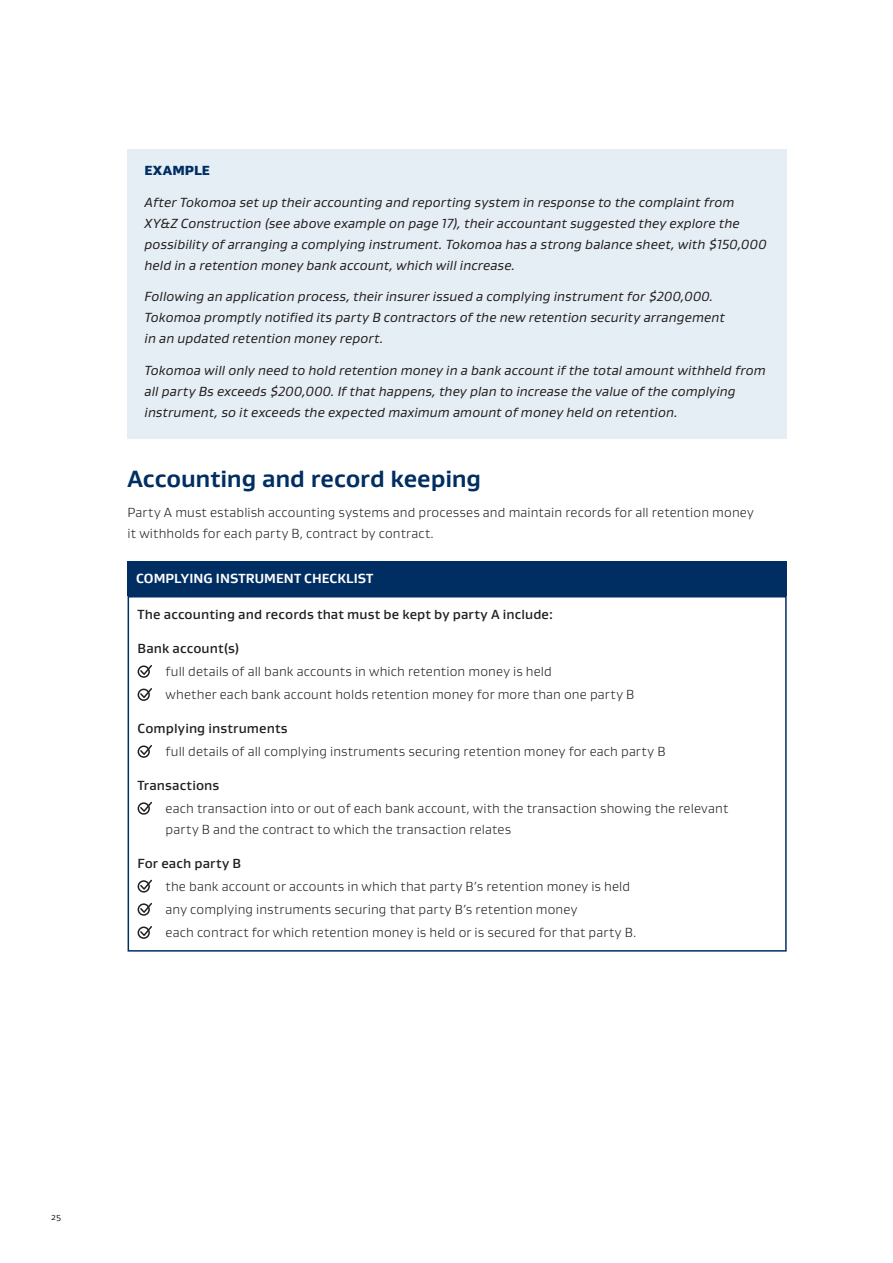
<style>
.page{position:relative;width:893px;height:1263px;background:#fff}
.page>*{position:absolute;margin:0;border:0;box-sizing:border-box;transform-origin:0 0}
._2_Header{font:700 24px "Gustan";letter-spacing:-.005em;color:#002e63}
._5_Body{font:italic 13.5px/21px "Gustan";letter-spacing:.005em;color:#231f20}
.Table_Body{font:300 13.5px/21px "Gustan";letter-spacing:.01em;color:#231f20}
._5_Body-2{font:300 13.5px/21px "Gustan";letter-spacing:.01em;color:#231f20}
.Table_Body-2{font:500 13.5px "Gustan";letter-spacing:.01em;color:#231f20}
._5_Body-3{font:700 13.5px "Gustan";letter-spacing:.005em;color:#fff}
.EXAMPLE{font:900 13.5px "Gustan";letter-spacing:.01em;color:#002e63}
.t1{font:9px "Gustan";color:#231f20}
</style>
<div class="page">
<div style="left:128px;top:149px;width:659px;height:289px;background:#e6eef5"></div>
<div style="left:128px;top:561px;width:659px;height:35px;background:#002e63"></div>
<div style="left:138px;top:665px;width:12px;height:13px;border:2px solid #231f20;border-radius:50%"></div>
<svg style="left:139px;top:665px;width:13px;height:11px"></svg>
<div style="left:138px;top:689px;width:12px;height:12px;border:2px solid #231f20;border-radius:50%"></div>
<svg style="left:139px;top:688px;width:13px;height:12px"></svg>
<div style="left:138px;top:745px;width:12px;height:13px;border:2px solid #231f20;border-radius:50%"></div>
<svg style="left:139px;top:745px;width:13px;height:11px"></svg>
<div style="left:138px;top:802px;width:12px;height:13px;border:2px solid #231f20;border-radius:50%"></div>
<svg style="left:139px;top:801px;width:13px;height:12px"></svg>
<div style="left:138px;top:880px;width:12px;height:12px;border:2px solid #231f20;border-radius:50%"></div>
<svg style="left:139px;top:879px;width:13px;height:12px"></svg>
<div style="left:138px;top:903px;width:12px;height:13px;border:2px solid #231f20;border-radius:50%"></div>
<svg style="left:139px;top:902px;width:13px;height:12px"></svg>
<div style="left:138px;top:926px;width:12px;height:13px;border:2px solid #231f20;border-radius:50%"></div>
<svg style="left:139px;top:926px;width:13px;height:11px"></svg>
<div style="left:128px;top:596px;width:659px;height:355px;border:2px solid #002e63"></div>
<h4 class="EXAMPLE" style="left:145px;top:161px;width:67px">EXAMPLE</h4>
<p class="_5_Body" style="left:145px;top:191px;width:624px">After Tokomoa set up their accounting and reporting system in response to the complaint from XY&amp;Z Construction (see above example on page 17), their accountant suggested they explore the possibility of arranging a complying instrument. Tokomoa has a strong balance sheet, with $150,000 held in a retention money bank account, which will increase.</p>
<p class="_5_Body" style="left:145px;top:286px;width:582px">Following an application process, their insurer issued a complying instrument for $200,000.<br>Tokomoa promptly notified its party B contractors of the new retention security arrangement in an updated retention money report.</p>
<p class="_5_Body" style="left:145px;top:359px;width:623px">Tokomoa will only need to hold retention money in a bank account if the total amount withheld from all party Bs exceeds $200,000. If that happens, they plan to increase the value of the complying instrument, so it exceeds the expected maximum amount of money held on retention.</p>
<h2 class="_2_Header" style="left:128px;top:463px;width:355px">Accounting and record keeping</h2>
<p class="_5_Body-2" style="left:128px;top:501px;width:628px">Party A must establish accounting systems and processes and maintain records for all retention money it withholds for each party B, contract by contract.</p>
<p class="_5_Body-3" style="left:136px;top:570px;width:239px">COMPLYING INSTRUMENT CHECKLIST</p>
<p class="Table_Body-2" style="left:138px;top:606px;width:417px">The accounting and records that must be kept by party A include:</p>
<p class="Table_Body-2" style="left:138px;top:640px;width:103px">Bank account(s)</p>
<p class="Table_Body" style="left:166px;top:661px;width:388px">full details of all bank accounts in which retention money is held</p>
<p class="Table_Body" style="left:166px;top:684px;width:470px">whether each bank account holds retention money for more than one party B</p>
<p class="Table_Body-2" style="left:138px;top:720px;width:152px">Complying instruments</p>
<p class="Table_Body" style="left:166px;top:741px;width:501px">full details of all complying instruments securing retention money for each party B</p>
<p class="Table_Body-2" style="left:138px;top:777px;width:83px">Transactions</p>
<p class="Table_Body" style="left:166px;top:798px;width:564px">each transaction into or out of each bank account, with the transaction showing the relevant party B and the contract to which the transaction relates</p>
<p class="Table_Body-2" style="left:138px;top:854px;width:105px">For each party B</p>
<p class="Table_Body" style="left:166px;top:876px;width:466px">the bank account or accounts in which that party B’s retention money is held</p>
<p class="Table_Body" style="left:166px;top:899px;width:413px">any complying instruments securing that party B’s retention money</p>
<p class="Table_Body" style="left:166px;top:922px;width:472px">each contract for which retention money is held or is secured for that party B.</p>
<p class="t1" style="left:51px;top:1210px;width:12px">25</p>
</div>
